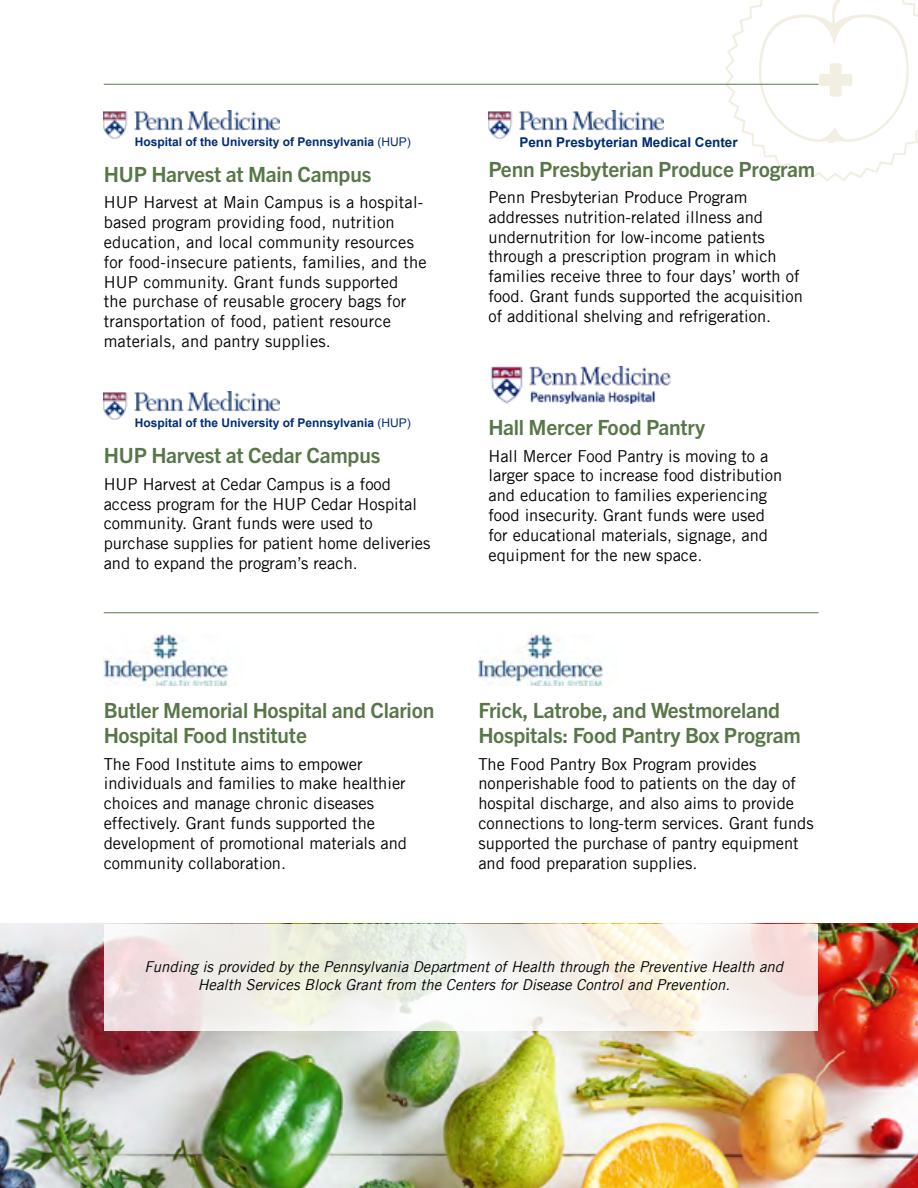
<style>
.page{position:relative;width:918px;height:1188px;background:#fff}
.page>*{position:absolute;margin:0;border:0;box-sizing:border-box;transform-origin:0 0}
.t1{font:700 21px/25.2px "Trade Gothic Next LT Pro";letter-spacing:-.01em;color:#577748}
.t2{font:16.5px/19.8px "Trade Gothic LT";color:#000}
.t3{font:italic 15px/18px "Trade Gothic LT";color:#000;text-align:center}
.t4{font:700 13.5px "Arial";color:#002d73}
.t5{font:700 12px "Arial";color:#002d73}
.s1{font-weight:400}
</style>
<div class="page">
<svg style="left:723px;top:0;width:195px;height:182px"></svg>
<img style="left:0;top:924px;width:918px;height:264px">
<img style="left:104px;top:110px;width:175px;height:29px">
<img style="left:104px;top:392px;width:175px;height:28px">
<img style="left:488px;top:110px;width:176px;height:29px">
<img style="left:490px;top:367px;width:181px;height:36px">
<img style="left:104px;top:634px;width:125px;height:52px">
<img style="left:478px;top:634px;width:126px;height:52px">
<svg style="left:104px;top:924px;width:714px;height:106px"></svg>
<hr style="left:104px;top:84px;width:714px;height:1px;background:#577748">
<hr style="left:104px;top:612px;width:714px;height:1px;background:#577748">
<p class="t5" style="left:135px;top:134px;width:278px">Hospital of the University of Pennsylvania <span class="s1">(HUP)</span></p>
<p class="t1" style="left:104px;top:160px;width:269px">HUP Harvest at Main Campus</p>
<p class="t2" style="left:104px;top:192px;width:324px">HUP Harvest at Main Campus is a hospital&shy;based program providing food, nutrition education, and local community resources for food-insecure patients, families, and the HUP community. Grant funds supported<br>the purchase of reusable grocery bags for transportation of food, patient resource materials, and pantry supplies.</p>
<p class="t5" style="left:135px;top:415px;width:278px">Hospital of the University of Pennsylvania <span class="s1">(HUP)</span></p>
<p class="t1" style="left:104px;top:442px;width:278px">HUP Harvest at Cedar Campus</p>
<p class="t2" style="left:104px;top:474px;width:328px">HUP Harvest at Cedar Campus is a food access program for the HUP Cedar Hospital community. Grant funds were used to purchase supplies for patient home deliveries and to expand the program’s reach.</p>
<p class="t4" style="left:519px;top:134px;width:220px">Penn Presbyterian Medical Center</p>
<p class="t1" style="left:488px;top:155px;width:328px">Penn Presbyterian Produce Program</p>
<p class="t2" style="left:488px;top:187px;width:316px">Penn Presbyterian Produce Program addresses nutrition-related illness and undernutrition for low-income patients through a prescription program in which families receive three to four days’ worth of food. Grant funds supported the acquisition of additional shelving and refrigeration.</p>
<p class="t1" style="left:488px;top:413px;width:218px">Hall Mercer Food Pantry</p>
<p class="t2" style="left:488px;top:446px;width:295px">Hall Mercer Food Pantry is moving to a larger space to increase food distribution and education to families experiencing food insecurity. Grant funds were used for educational materials, signage, and equipment for the new space.</p>
<p class="t1" style="left:104px;top:696px;width:332px">Butler Memorial Hospital and Clarion<br>Hospital Food Institute</p>
<p class="t2" style="left:104px;top:754px;width:305px">The Food Institute aims to empower individuals and families to make healthier choices and manage chronic diseases effectively. Grant funds supported the development of promotional materials and community collaboration.</p>
<p class="t1" style="left:478px;top:696px;width:324px">Frick, Latrobe, and Westmoreland<br>Hospitals: Food Pantry Box Program</p>
<p class="t2" style="left:478px;top:754px;width:337px">The Food Pantry Box Program provides nonperishable food to patients on the day of hospital discharge, and also aims to provide connections to long-term services. Grant funds supported the purchase of pantry equipment and food preparation supplies.</p>
<p class="t3" style="left:145px;top:957px;width:640px">Funding is provided by the Pennsylvania Department of Health through the Preventive Health and<br>Health Services Block Grant from the Centers for Disease Control and Prevention.</p>
</div>
